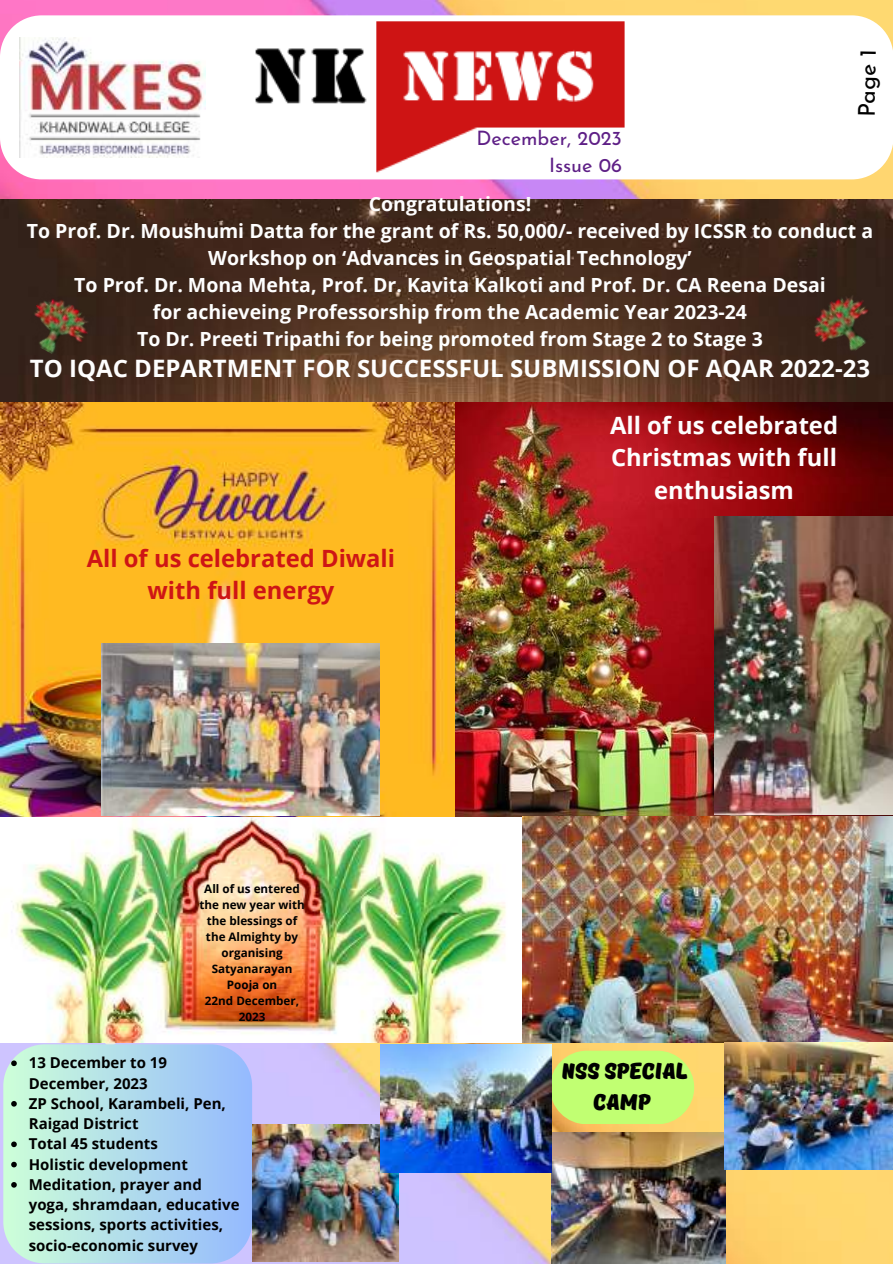
<style>
.page{position:relative;width:893px;height:1264px;background:#fff}
.page>*{position:absolute;margin:0;border:0;box-sizing:border-box;transform-origin:0 0}
.t1{font:300 248.55px "Open Sans";color:#f0eae0}
.t2{font:700 24px "Open Sans";color:#fefefe}
.t3{font:700 23.85px/32.7px "Open Sans";color:#fefefe;text-align:center}
.t4{font:700 23.85px/32.7px "Open Sans";color:#ce1515;text-align:center}
.t5{font:23.25px "Josefin Sans";color:#000}
.t6{font:22.5px/31.5px "TT Masters DEMO Black";color:#000;text-align:center}
.t7{font:19.95px/27.3px "Josefin Sans";color:#5e1f86;text-align:right}
.t8{font:700 19.5px/27px "Open Sans";color:#fefefe;text-align:center}
.t9{font:700 15px/20.2px "Open Sans";color:#000}
.t10{font:700 11.7px/16px "Open Sans";color:#000;text-align:center}
</style>
<div class="page">
<img style="left:0;top:0;width:892px;height:1263px">
<svg style="left:0;top:15px;width:892px;height:164px"></svg>
<img style="left:205px;top:4px;width:433px;height:170px">
<img style="left:19px;top:37px;width:186px;height:121px">
<img style="left:0;top:200px;width:892px;height:202px">
<img style="left:20px;top:290px;width:76px;height:74px">
<img style="left:804px;top:286px;width:80px;height:78px">
<img style="left:0;top:817px;width:892px;height:225px">
<img style="left:454px;top:402px;width:438px;height:414px">
<img style="left:714px;top:516px;width:178px;height:299px">
<img style="left:0;top:402px;width:454px;height:414px">
<img style="left:102px;top:644px;width:278px;height:171px">
<svg style="left:3px;top:1044px;width:249px;height:219px;background:#b1dbeb"></svg>
<div style="left:550px;top:1050px;width:144px;height:74px;background:#c1ff72;border-radius:37px"></div>
<img style="left:551px;top:1132px;width:174px;height:131px">
<img style="left:724px;top:1042px;width:168px;height:127px">
<img style="left:252px;top:1124px;width:146px;height:137px">
<img style="left:380px;top:1044px;width:171px;height:128px">
<svg style="left:11px;top:1060px;width:6px;height:6px"></svg>
<svg style="left:11px;top:1100px;width:6px;height:6px"></svg>
<svg style="left:11px;top:1141px;width:6px;height:6px"></svg>
<svg style="left:11px;top:1161px;width:6px;height:6px"></svg>
<svg style="left:11px;top:1181px;width:6px;height:6px"></svg>
<p class="t7" style="left:476px;top:126px;width:147px">December, 2023<br>Issue 06</p>
<p class="t5" style="left:857px;top:117px;width:70px;rotate:-89deg">Page 1</p>
<p class="t8" style="left:27px;top:189px;width:847px">Congratulations!<br>To Prof. Dr. Moushumi Datta for the grant of Rs. 50,000/- received by ICSSR to conduct a Workshop on ‘Advances in Geospatial Technology’<br>To Prof. Dr. Mona Mehta, Prof. Dr. Kavita Kalkoti and Prof. Dr. CA Reena Desai<br>for achieveing Professorship from the Academic Year 2023-24<br>To Dr. Preeti Tripathi for being promoted from Stage 2 to Stage 3</p>
<p class="t2" style="left:30px;top:351px;width:841px">TO IQAC DEPARTMENT FOR SUCCESSFUL SUBMISSION OF AQAR 2022-23</p>
<h1 class="t1" style="left:-75px;top:860px;width:1063px;rotate:-39deg">NK NEWS</h1>
<p class="t3" style="left:610px;top:408px;width:229px">All of us celebrated<br>Christmas with full enthusiasm</p>
<p class="t4" style="left:87px;top:541px;width:310px">All of us celebrated Diwali with full energy</p>
<p class="t10" style="left:199px;top:880px;width:107px">All of us entered the new year with the blessings of the Almighty by organising<br>Satyanarayan<br>Pooja on<br>22nd December,<br>2023</p>
<p class="t9" style="left:29px;top:1052px;width:212px">13 December to 19<br>December, 2023<br>ZP School, Karambeli, Pen,<br>Raigad District<br>Total 45 students<br>Holistic development<br>Meditation, prayer and yoga, shramdaan, educative sessions, sports activities, socio-economic survey</p>
<p class="t6" style="left:561px;top:1056px;width:127px">NSS SPECIAL<br>CAMP</p>
</div>
